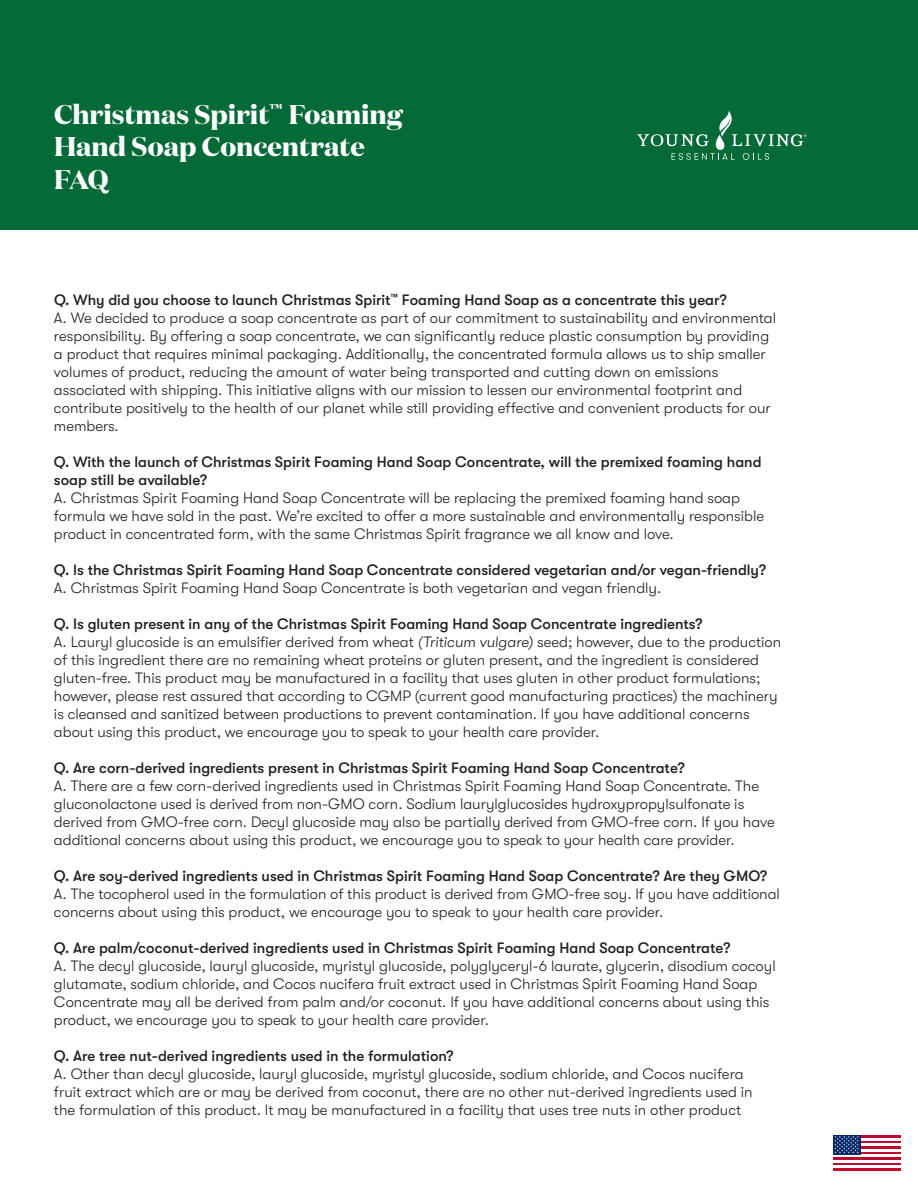
<style>
.page{position:relative;width:918px;height:1188px;background:#fff}
.page>*{position:absolute;margin:0;border:0;box-sizing:border-box;transform-origin:0 0}
.t1{font:700 27px/32.4px "Domaine Display";color:#fff}
.t2{font:300 15px/18px "GT Walsheim";color:#231f20}
.t3{font:500 15px/18px "GT Walsheim";color:#231f20}
.s1{font-style:italic}
</style>
<div class="page">
<div style="left:0;top:0;width:918px;height:230px;background:#046a38"></div>
<svg style="left:637px;top:111px;width:170px;height:49px"></svg>
<hr style="left:833px;top:1168px;width:68px;height:3px;background:#bf0a30">
<hr style="left:833px;top:1162px;width:68px;height:3px;background:#bf0a30">
<hr style="left:833px;top:1157px;width:68px;height:3px;background:#bf0a30">
<hr style="left:833px;top:1151px;width:68px;height:3px;background:#bf0a30">
<hr style="left:833px;top:1146px;width:68px;height:3px;background:#bf0a30">
<hr style="left:833px;top:1140px;width:68px;height:3px;background:#bf0a30">
<hr style="left:833px;top:1135px;width:68px;height:3px;background:#bf0a30">
<div style="left:833px;top:1135px;width:27px;height:19px;background:#002868"></div>
<svg style="left:834px;top:1136px;width:25px;height:17px"></svg>
<p class="t1" style="left:54px;top:98px;width:350px">Christmas Spirit<sup>™</sup> Foaming<br>Hand Soap Concentrate<br>FAQ</p>
<p class="t3" style="left:54px;top:291px;width:674px">Q. Why did you choose to launch Christmas Spirit<sup>™</sup> Foaming Hand Soap as a concentrate this year?</p>
<p class="t2" style="left:54px;top:309px;width:724px">A. We decided to produce a soap concentrate as part of our commitment to sustainability and environmental responsibility. By offering a soap concentrate, we can significantly reduce plastic consumption by providing a product that requires minimal packaging. Additionally, the concentrated formula allows us to ship smaller volumes of product, reducing the amount of water being transported and cutting down on emissions associated with shipping. This initiative aligns with our mission to lessen our environmental footprint and contribute positively to the health of our planet while still providing effective and convenient products for our members.</p>
<p class="t3" style="left:54px;top:453px;width:709px">Q. With the launch of Christmas Spirit Foaming Hand Soap Concentrate, will the premixed foaming hand soap still be available?</p>
<p class="t2" style="left:54px;top:489px;width:712px">A. Christmas Spirit Foaming Hand Soap Concentrate will be replacing the premixed foaming hand soap formula we have sold in the past. We’re excited to offer a more sustainable and environmentally responsible product in concentrated form, with the same Christmas Spirit fragrance we all know and love.</p>
<p class="t3" style="left:54px;top:561px;width:714px">Q. Is the Christmas Spirit Foaming Hand Soap Concentrate considered vegetarian and/or vegan-friendly?</p>
<p class="t2" style="left:54px;top:579px;width:609px">A. Christmas Spirit Foaming Hand Soap Concentrate is both vegetarian and vegan friendly.</p>
<p class="t3" style="left:54px;top:615px;width:650px">Q. Is gluten present in any of the Christmas Spirit Foaming Hand Soap Concentrate ingredients?</p>
<p class="t2" style="left:54px;top:633px;width:729px">A. Lauryl glucoside is an emulsifier derived from wheat <span class="s1">(Triticum vulgare)</span> seed; however, due to the production of this ingredient there are no remaining wheat proteins or gluten present, and the ingredient is considered gluten-free. This product may be manufactured in a facility that uses gluten in other product formulations; however, please rest assured that according to CGMP (current good manufacturing practices) the machinery is cleansed and sanitized between productions to prevent contamination. If you have additional concerns about using this product, we encourage you to speak to your health care provider.</p>
<p class="t3" style="left:54px;top:759px;width:632px">Q. Are corn-derived ingredients present in Christmas Spirit Foaming Hand Soap Concentrate?</p>
<p class="t2" style="left:54px;top:777px;width:722px">A. There are a few corn-derived ingredients used in Christmas Spirit Foaming Hand Soap Concentrate. The gluconolactone used is derived from non-GMO corn. Sodium laurylglucosides hydroxypropylsulfonate is derived from GMO-free corn. Decyl glucoside may also be partially derived from GMO-free corn. If you have additional concerns about using this product, we encourage you to speak to your health care provider.</p>
<p class="t3" style="left:54px;top:867px;width:715px">Q. Are soy-derived ingredients used in Christmas Spirit Foaming Hand Soap Concentrate? Are they GMO?</p>
<p class="t2" style="left:54px;top:885px;width:727px">A. The tocopherol used in the formulation of this product is derived from GMO-free soy. If you have additional concerns about using this product, we encourage you to speak to your health care provider.</p>
<p class="t3" style="left:54px;top:939px;width:678px">Q. Are palm/coconut-derived ingredients used in Christmas Spirit Foaming Hand Soap Concentrate?</p>
<p class="t2" style="left:54px;top:957px;width:723px">A. The decyl glucoside, lauryl glucoside, myristyl glucoside, polyglyceryl-6 laurate, glycerin, disodium cocoyl glutamate, sodium chloride, and Cocos nucifera fruit extract used in Christmas Spirit Foaming Hand Soap Concentrate may all be derived from palm and/or coconut. If you have additional concerns about using this product, we encourage you to speak to your health care provider.</p>
<p class="t3" style="left:54px;top:1047px;width:401px">Q. Are tree nut-derived ingredients used in the formulation?</p>
<p class="t2" style="left:54px;top:1065px;width:700px">A. Other than decyl glucoside, lauryl glucoside, myristyl glucoside, sodium chloride, and Cocos nucifera fruit extract which are or may be derived from coconut, there are no other nut-derived ingredients used in the formulation of this product. It may be manufactured in a facility that uses tree nuts in other product</p>
</div>
